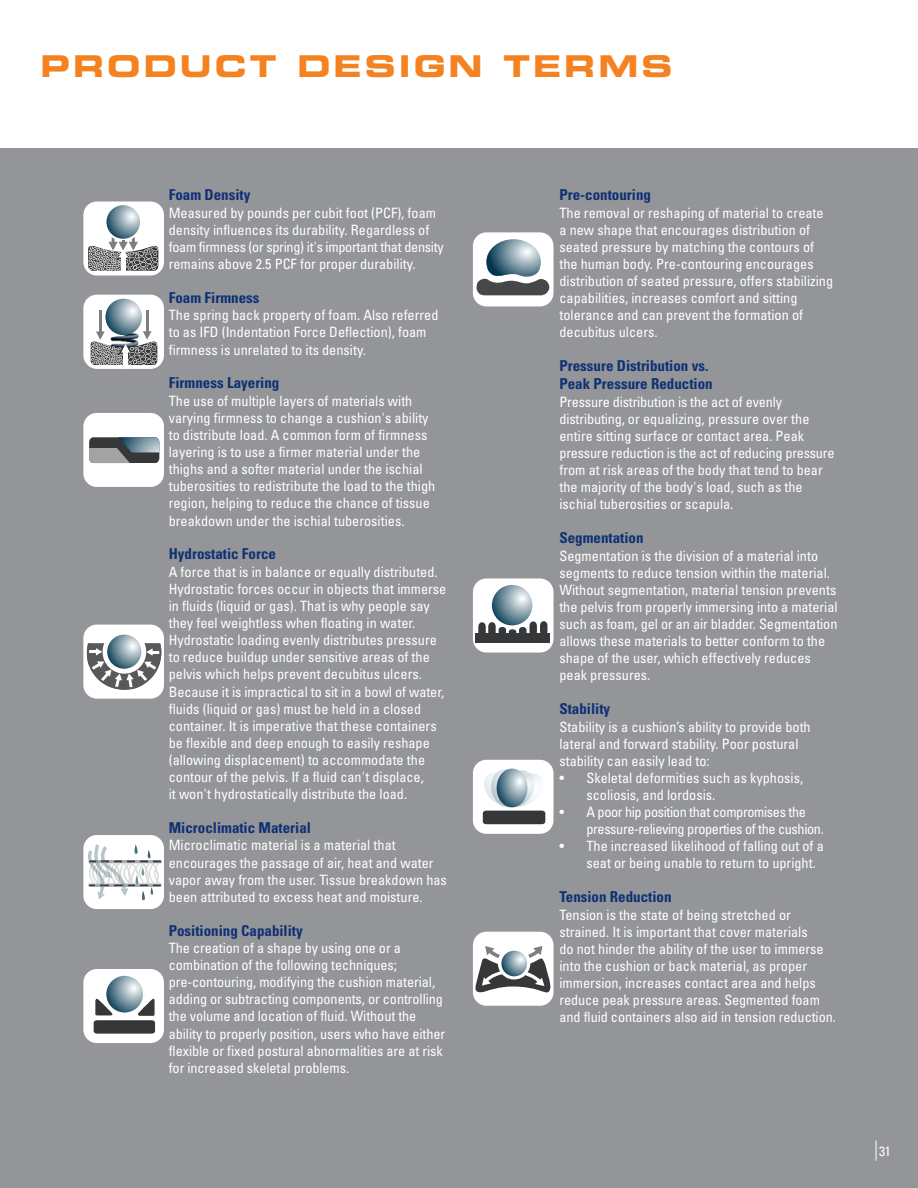
<style>
.page{position:relative;width:918px;height:1188px;background:#fff}
.page>*{position:absolute;margin:0;border:0;box-sizing:border-box;transform-origin:0 0}
.t1{font:30px "Eurostile LT Std Bold Ex 2";letter-spacing:.1em;color:#f58220}
.t2{font:700 condensed 15px/18px "Univers";color:#0e3074}
.t3{font:condensed 14.25px/17.1px "Univers";color:#fff}
.t4{font:condensed 14.25px/17.1px "Univers";letter-spacing:-.025em;color:#fff}
.t5{font:condensed 13.5px "Univers";color:#fff}
</style>
<div class="page">
<div style="left:0;top:148px;width:918px;height:1040px;background:#939598"></div>
<svg style="left:876px;top:1140px;width:1px;height:21px"></svg>
<div style="left:473px;top:232px;width:81px;height:74px;background:#fff;border-radius:14px"></div>
<svg style="left:476px;top:239px;width:74px;height:57px"></svg>
<div style="left:473px;top:578px;width:81px;height:75px;background:#fff;border-radius:14px"></div>
<div style="left:476px;top:633px;width:74px;height:10px;background:#353738"></div>
<svg style="left:478px;top:622px;width:18px;height:11px"></svg>
<div style="left:499px;top:627px;width:7px;height:9px;background:#353738;border-radius:3px"></div>
<svg style="left:509px;top:629px;width:7px;height:4px"></svg>
<div style="left:519px;top:627px;width:7px;height:9px;background:#353738;border-radius:3px"></div>
<svg style="left:529px;top:621px;width:18px;height:12px"></svg>
<svg style="left:492px;top:585px;width:40px;height:40px"></svg>
<div style="left:473px;top:760px;width:81px;height:74px;background:#fff;border-radius:14px"></div>
<svg style="left:482px;top:769px;width:63px;height:55px"></svg>
<div style="left:473px;top:932px;width:81px;height:74px;background:#fff;border-radius:14px"></div>
<svg style="left:475px;top:946px;width:76px;height:47px"></svg>
<svg style="left:501px;top:951px;width:26px;height:25px"></svg>
<div style="left:83px;top:295px;width:81px;height:74px;background:#fff;border-radius:14px"></div>
<img style="left:89px;top:321px;width:71px;height:47px">
<svg style="left:105px;top:299px;width:37px;height:36px"></svg>
<hr style="left:146px;top:310px;width:3px;height:23px;background:#7d7f7f">
<hr style="left:99px;top:311px;width:3px;height:22px;background:#7d7f7f">
<svg style="left:91px;top:331px;width:66px;height:38px"></svg>
<div style="left:83px;top:201px;width:81px;height:75px;background:#fff;border-radius:14px"></div>
<svg style="left:106px;top:205px;width:34px;height:34px"></svg>
<svg style="left:88px;top:237px;width:70px;height:34px"></svg>
<div style="left:83px;top:625px;width:81px;height:74px;background:#fff;border-radius:14px"></div>
<svg style="left:87px;top:643px;width:74px;height:47px"></svg>
<svg style="left:107px;top:635px;width:34px;height:34px"></svg>
<div style="left:83px;top:413px;width:81px;height:74px;background:#fff;border-radius:14px"></div>
<svg style="left:89px;top:437px;width:70px;height:27px;background:#6e777b"></svg>
<div style="left:83px;top:835px;width:81px;height:74px;background:#fff;border-radius:14px"></div>
<hr style="left:89px;top:860px;width:73px;height:3px;background:#353738">
<hr style="left:89px;top:863px;width:73px;height:1px;background:#d9dada">
<hr style="left:88px;top:883px;width:74px;height:1px;background:#d9dada">
<svg style="left:88px;top:844px;width:73px;height:56px"></svg>
<div style="left:83px;top:969px;width:81px;height:74px;background:#fff;border-radius:14px"></div>
<svg style="left:106px;top:976px;width:37px;height:37px"></svg>
<svg style="left:94px;top:995px;width:61px;height:39px"></svg>
<h1 class="t1" style="left:41px;top:55px;width:634px">PRODUCT DESIGN TERMS</h1>
<p class="t2" style="left:169px;top:187px;width:83px">Foam Density</p>
<p class="t3" style="left:169px;top:205px;width:277px">Measured by pounds per cubit foot (PCF), foam density influences its durability. Regardless of foam firmness (or spring) it's important that density remains above 2.5 PCF for proper durability.</p>
<p class="t2" style="left:169px;top:290px;width:92px">Foam Firmness</p>
<p class="t3" style="left:169px;top:308px;width:271px">The spring back property of foam. Also referred to as IFD (Indentation Force Deflection), foam firmness is unrelated to its density.</p>
<p class="t2" style="left:169px;top:375px;width:112px">Firmness Layering</p>
<p class="t3" style="left:169px;top:393px;width:268px">The use of multiple layers of materials with varying firmness to change a cushion's ability to distribute load. A common form of firmness layering is to use a firmer material under the thighs and a softer material under the ischial tuberosities to redistribute the load to the thigh region, helping to reduce the chance of tissue breakdown under the ischial tuberosities.</p>
<p class="t2" style="left:169px;top:546px;width:109px">Hydrostatic Force</p>
<p class="t3" style="left:169px;top:564px;width:279px">A force that is in balance or equally distributed.<br>Hydrostatic forces occur in objects that immerse in fluids (liquid or gas). That is why people say they feel weightless when floating in water.<br>Hydrostatic loading evenly distributes pressure to reduce buildup under sensitive areas of the pelvis which helps prevent decubitus ulcers.<br>Because it is impractical to sit in a bowl of water, fluids (liquid or gas) must be held in a closed container. It is imperative that these containers be flexible and deep enough to easily reshape (allowing displacement) to accommodate the contour of the pelvis. If a fluid can't displace,<br>it won't hydrostatically distribute the load.</p>
<p class="t2" style="left:169px;top:820px;width:144px">Microclimatic Material</p>
<p class="t3" style="left:169px;top:838px;width:280px">Microclimatic material is a material that encourages the passage of air, heat and water vapor away from the user. Tissue breakdown has been attributed to excess heat and moisture.</p>
<p class="t2" style="left:169px;top:922px;width:136px">Positioning Capability</p>
<p class="t3" style="left:169px;top:941px;width:278px">The creation of a shape by using one or a combination of the following techniques; pre-contouring, modifying the cushion material, adding or subtracting components, or controlling the volume and location of fluid. Without the ability to properly position, users who have either flexible or fixed postural abnormalities are at risk for increased skeletal problems.</p>
<p class="t2" style="left:559px;top:187px;width:93px">Pre-contouring</p>
<p class="t3" style="left:559px;top:205px;width:275px">The removal or reshaping of material to create a new shape that encourages distribution of seated pressure by matching the contours of the human body. Pre-contouring encourages distribution of seated pressure, offers stabilizing capabilities, increases comfort and sitting tolerance and can prevent the formation of decubitus ulcers.</p>
<p class="t2" style="left:559px;top:358px;width:155px">Pressure Distribution vs.<br>Peak Pressure Reduction</p>
<p class="t3" style="left:559px;top:394px;width:277px">Pressure distribution is the act of evenly distributing, or equalizing, pressure over the entire sitting surface or contact area. Peak pressure reduction is the act of reducing pressure from at risk areas of the body that tend to bear the majority of the body's load, such as the ischial tuberosities or scapula.</p>
<p class="t2" style="left:559px;top:530px;width:86px">Segmentation</p>
<p class="t3" style="left:559px;top:548px;width:280px">Segmentation is the division of a material into segments to reduce tension within the material.<br>Without segmentation, material tension prevents the pelvis from properly immersing into a material such as foam, gel or an air bladder. Segmentation allows these materials to better conform to the shape of the user, which effectively reduces peak pressures.</p>
<p class="t2" style="left:559px;top:701px;width:52px">Stability</p>
<p class="t3" style="left:559px;top:719px;width:253px">Stability is a cushion’s ability to provide both lateral and forward stability. Poor postural stability can easily lead to:</p>
<p class="t3" style="left:586px;top:770px;width:218px;text-indent:-27px">• Skeletal deformities such as kyphosis, scoliosis, and lordosis.</p>
<p class="t4" style="left:586px;top:805px;width:239px;text-indent:-27px">• A poor hip position that compromises the pressure-relieving properties of the cushion.</p>
<p class="t3" style="left:586px;top:839px;width:239px;text-indent:-27px">• The increased likelihood of falling out of a seat or being unable to return to upright.</p>
<p class="t2" style="left:559px;top:889px;width:114px">Tension Reduction</p>
<p class="t3" style="left:559px;top:907px;width:278px">Tension is the state of being stretched or strained. It is important that cover materials<br>do not hinder the ability of the user to immerse into the cushion or back material, as proper immersion, increases contact area and helps reduce peak pressure areas. Segmented foam and fluid containers also aid in tension reduction.</p>
<p class="t5" style="left:879px;top:1146px;width:13px">31</p>
</div>
